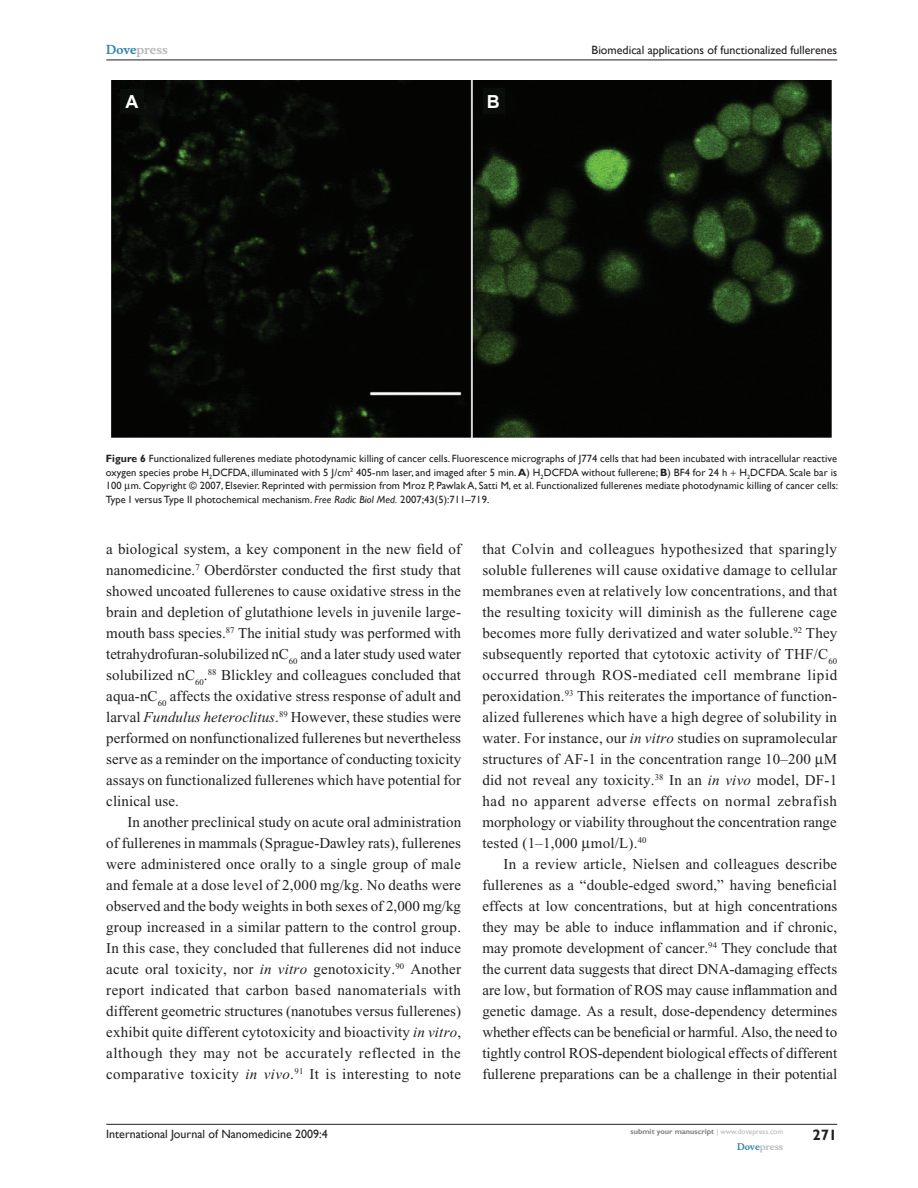
<style>
.page{position:relative;width:918px;height:1188px;background:#fff}
.page>*{position:absolute;margin:0;border:0;box-sizing:border-box;transform-origin:0 0}
.t1{font:700 18px "Arial";color:#fff}
.t2{font:15px/21px "Times New Roman";letter-spacing:.005em;color:#231f20;text-align:justify}
.t3{font:700 15px "Gill Sans";color:#231f20}
.t4{font:12px "Gill Sans";color:#231f20}
.t5{font:700 12px "Musee";color:#b8b9bc}
.t6{font:10.5px/13.5px "Gill Sans";letter-spacing:.01em;color:#231f20;text-align:justify}
.t7{font:700 9px "Musee";color:#b8b9bc}
.t8{font:700 7.5px "Gill Sans";color:#808285}
.s1{color:#3485ae}
.s2{font-weight:700}
.s3{font-style:italic}
.s4{font-weight:400;color:#b8b9bc}
</style>
<div class="page">
<hr style="left:106px;top:1124px;width:731px;height:1px;background:#231f20">
<hr style="left:106px;top:60px;width:731px;height:1px;background:#231f20">
<img style="left:111px;top:81px;width:721px;height:356px">
<div style="left:121px;top:89px;width:23px;height:24px;background:#0a0e0a"></div>
<div style="left:483px;top:89px;width:22px;height:25px;background:#0a0e0a"></div>
<p class="t5" style="left:106px;top:43px;width:63px"><span class="s1">Dove</span>press</p>
<p class="t4" style="left:592px;top:43px;width:247px">Biomedical applications of functionalized fullerenes</p>
<p class="t1" style="left:125px;top:90px;width:14px">A</p>
<p class="t1" style="left:487px;top:90px;width:14px">B</p>
<p class="t6" style="left:106px;top:452px;width:734px"><span class="s2">Figure 6</span> Functionalized fullerenes mediate photodynamic killing of cancer cells. Fluorescence micrographs of J774 cells that had been incubated with intracellular reactive oxygen species probe H<sub>2</sub>DCFDA, illuminated with 5 J/cm<sup>2</sup> 405-nm laser, and imaged after 5 min. <span class="s2">A</span>) H<sub>2</sub>DCFDA without fullerene; <span class="s2">B</span>) BF4 for 24 h H<sub>2</sub>DCFDA. Scale bar is 100 m. Copyright © 2007, Elsevier. Reprinted with permission from Mroz P, Pawlak A, Satti M, et al. Functionalized fullerenes mediate photodynamic killing of cancer cells:<br>Type I versus Type II photochemical mechanism. <span class="s3">Free Radic Biol Med.</span> 2007;43(5):711–719.</p>
<p class="t2" style="left:106px;top:539px;width:357px">a biological system, a key component in the new field of nanomedicine.<sup>7</sup> Oberdörster conducted the first study that showed uncoated fullerenes to cause oxidative stress in the brain and depletion of glutathione levels in juvenile large&shy;mouth bass species.<sup>87</sup> The initial study was performed with tetrahydrofuran-solubilized nC<sub>60</sub> and a later study used water solubilized nC<sub>60</sub>.<sup>88</sup> Blickley and colleagues concluded that aqua-nC<sub>60</sub> affects the oxidative stress response of adult and larval <span class="s3">Fundulus heteroclitus</span>.<sup>89</sup> However, these studies were performed on nonfunctionalized fullerenes but nevertheless serve as a reminder on the importance of conducting toxicity assays on functionalized fullerenes which have potential for clinical use.</p>
<p class="t2" style="left:106px;top:812px;width:357px;text-indent:21px">In another preclinical study on acute oral administration of fullerenes in mammals (Sprague-Dawley rats), fullerenes were administered once orally to a single group of male and female at a dose level of 2,000 mg/kg. No deaths were observed and the body weights in both sexes of 2,000 mg/kg group increased in a similar pattern to the control group.<br>In this case, they concluded that fullerenes did not induce acute oral toxicity, nor <span class="s3">in vitro</span> genotoxicity.<sup>90</sup> Another report indicated that carbon based nanomaterials with different geometric structures (nanotubes versus fullerenes) exhibit quite different cytotoxicity and bioactivity <span class="s3">in vitro</span>, although they may not be accurately reflected in the comparative toxicity <span class="s3">in vivo</span>.<sup>91</sup> It is interesting to note</p>
<p class="t2" style="left:482px;top:539px;width:356px">that Colvin and colleagues hypothesized that sparingly soluble fullerenes will cause oxidative damage to cellular membranes even at relatively low concentrations, and that the resulting toxicity will diminish as the fullerene cage becomes more fully derivatized and water soluble.<sup>92</sup> They subsequently reported that cytotoxic activity of THF/C<sub>60 </sub>occurred through ROS-mediated cell membrane lipid peroxidation.<sup>93</sup> This reiterates the importance of function&shy;alized fullerenes which have a high degree of solubility in water. For instance, our <span class="s3">in vitro</span> studies on supramolecular structures of AF-1 in the concentration range 10–200 M did not reveal any toxicity.<sup>38</sup> In an <span class="s3">in vivo</span> model, DF-1 had no apparent adverse effects on normal zebrafish morphology or viability throughout the concentration range tested (1–1,000 mol/L).<sup>40</sup></p>
<p class="t2" style="left:482px;top:854px;width:356px;text-indent:21px">In a review article, Nielsen and colleagues describe fullerenes as a “double-edged sword,” having beneficial effects at low concentrations, but at high concentrations they may be able to induce inflammation and if chronic, may promote development of cancer.<sup>94</sup> They conclude that the current data suggests that direct DNA-damaging effects are low, but formation of ROS may cause inflammation and genetic damage. As a result, dose-dependency determines whether effects can be beneficial or harmful. Also, the need to tightly control ROS-dependent biological effects of different fullerene preparations can be a challenge in their potential</p>
<p class="t4" style="left:106px;top:1127px;width:223px">International Journal of Nanomedicine 2009:4</p>
<p class="t3" style="left:812px;top:1126px;width:26px">271</p>
<p class="t8" style="left:631px;top:1127px;width:154px">submit your manuscript <span class="s4">| www.dovepress.com</span></p>
<p class="t7" style="left:737px;top:1141px;width:48px"><span class="s1">Dove</span>press</p>
</div>
